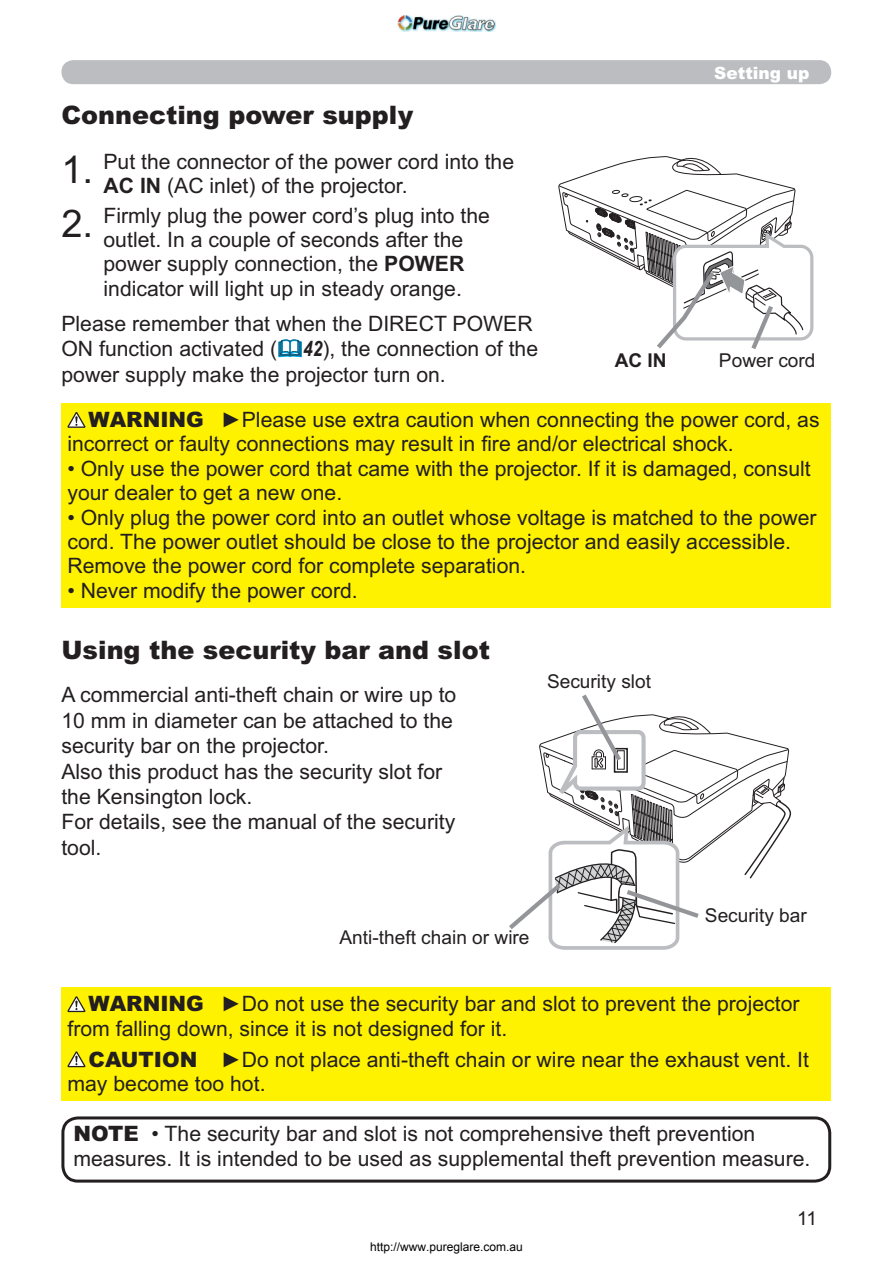
<style>
.page{position:relative;width:893px;height:1263px;background:#fff}
.page>*{position:absolute;margin:0;border:0;box-sizing:border-box;transform-origin:0 0}
.t1{font:900 25.5px "Arial";color:#231f20}
.t2{font:21.15px/24.5px "Arial";color:#231f20}
.t3{font:900 21.15px "Arial";color:#231f20}
.t4{font:19.05px "Arial";color:#231f20}
.t5{font:700 19.05px "Arial";color:#231f20}
.t6{font:900 16.95px "Arial";color:#fff}
.t7{font:12px "Arial";color:#000}
.s1{font-size:38.25px}
.s2{font-weight:700}
.s3{font-family:"Arial Narrow";font-weight:700;font-style:italic}
</style>
<div class="page">
<div style="left:61px;top:60px;width:770px;height:24px;background:#bbbdc0;border-radius:12px"></div>
<div style="left:61px;top:403px;width:770px;height:204px;background:#fff200"></div>
<svg style="left:67px;top:412px;width:18px;height:16px"></svg>
<div style="left:61px;top:987px;width:770px;height:114px;background:#fff200"></div>
<svg style="left:67px;top:996px;width:18px;height:16px"></svg>
<svg style="left:67px;top:1051px;width:18px;height:16px"></svg>
<div style="left:61px;top:1116px;width:770px;height:67px;border:3px solid #231f20;border-radius:15px"></div>
<svg style="left:558px;top:156px;width:256px;height:193px"></svg>
<svg style="left:509px;top:694px;width:283px;height:256px"></svg>
<img style="left:397px;top:15px;width:99px;height:17px">
<svg style="left:278px;top:339px;width:24px;height:19px"></svg>
<p class="t1" style="left:61px;top:106px;width:353px">Connecting power supply</p>
<p class="t2" style="left:104px;top:151px;width:412px;text-indent:-42px"><span class="s1">1.</span> Put the connector of the power cord into the<br><span class="s2">AC IN</span> (AC inlet) of the projector.</p>
<p class="t2" style="left:104px;top:205px;width:388px;text-indent:-42px"><span class="s1">2.</span> Firmly plug the power cord’s plug into the outlet. In a couple of seconds after the power supply connection, the <span class="s2">POWER </span>indicator will light up in steady orange.</p>
<p class="t2" style="left:61px;top:313px;width:478px;line-height:25.5px">Please remember that when the DIRECT POWER<br>ON function activated ( <span class="s3">42</span>), the connection of the power supply make the projector turn on.</p>
<p class="t6" style="left:714px;top:67px;width:97px">Setting up</p>
<p class="t5" style="left:615px;top:354px;width:53px">AC IN</p>
<p class="t4" style="left:719px;top:354px;width:98px">Power cord</p>
<p class="t3" style="left:88px;top:412px;width:117px">WARNING</p>
<p class="t2" style="left:67px;top:410px;width:754px;text-indent:153px">►Please use extra caution when connecting the power cord, as incorrect or faulty connections may result in fire and/or electrical shock.</p>
<p class="t2" style="left:67px;top:458px;width:745px">• Only use the power cord that came with the projector. If it is damaged, consult your dealer to get a new one.</p>
<p class="t2" style="left:67px;top:507px;width:751px">• Only plug the power cord into an outlet whose voltage is matched to the power cord. The power outlet should be close to the projector and easily accessible.<br>Remove the power cord for complete separation.</p>
<p class="t2" style="left:67px;top:580px;width:292px">• Never modify the power cord.</p>
<p class="t1" style="left:61px;top:640px;width:430px">Using the security bar and slot</p>
<p class="t2" style="left:61px;top:684px;width:396px;line-height:25.5px">A commercial anti-theft chain or wire up to<br>10 mm in diameter can be attached to the security bar on the projector.<br>Also this product has the security slot for the Kensington lock.<br>For details, see the manual of the security tool.</p>
<p class="t4" style="left:547px;top:674px;width:105px">Security slot</p>
<p class="t4" style="left:340px;top:930px;width:191px">Anti-theft chain or wire</p>
<p class="t4" style="left:705px;top:908px;width:103px">Security bar</p>
<p class="t3" style="left:88px;top:996px;width:117px">WARNING</p>
<p class="t2" style="left:67px;top:1049px;width:743px;text-indent:153px">►Do not place anti-theft chain or wire near the exhaust vent. It may become too hot.</p>
<p class="t2" style="left:67px;top:994px;width:734px;text-indent:153px">►Do not use the security bar and slot to prevent the projector from falling down, since it is not designed for it.</p>
<p class="t3" style="left:88px;top:1051px;width:110px">CAUTION</p>
<p class="t2" style="left:73px;top:1123px;width:738px;line-height:25.5px;text-indent:78px">• The security bar and slot is not comprehensive theft prevention measures. It is intended to be used as supplemental theft prevention measure.</p>
<p class="t3" style="left:73px;top:1126px;width:67px">NOTE</p>
<p class="t7" style="left:370px;top:1239px;width:154px">http://www.pureglare.com.au</p>
<p class="t4" style="left:797px;top:1211px;width:21px">11</p>
</div>
